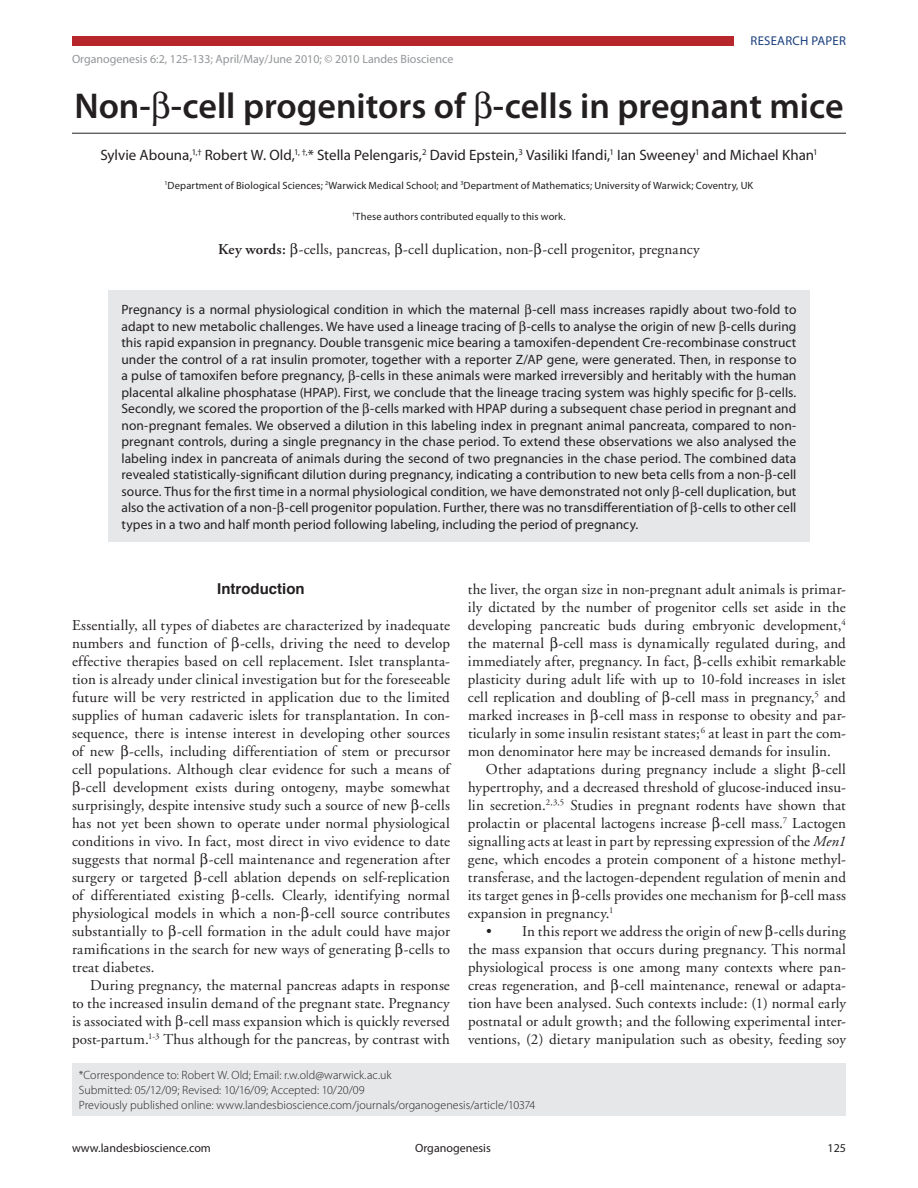
<style>
.page{position:relative;width:918px;height:1188px;background:#fff}
.page>*{position:absolute;margin:0;border:0;box-sizing:border-box;transform-origin:0 0}
.t1{font:600 36px "Myriad Pro";color:#231f20}
.t2{font:15px/18px "Adobe Garamond";letter-spacing:.01em;color:#231f20;text-align:justify}
.t3{font:15px "Myriad Pro";color:#231f20}
.t4{font:700 15px "Helvetica";color:#231f20}
.t5{font:13.5px/16.5px "Myriad Pro";letter-spacing:.005em;color:#231f20;text-align:justify}
.t6{font:12.75px "Myriad Pro";letter-spacing:.02em;color:#193f7c}
.t7{font:300 12px/15px "Myriad Pro";letter-spacing:.005em;color:#231f20}
.t8{font:12px "Myriad Pro";color:#939598}
.t9{font:12px "Myriad Pro";color:#231f20}
.t10{font:10.5px "Myriad Pro";letter-spacing:.01em;color:#231f20}
.s1{font-weight:600}
.s2{font-style:italic}
</style>
<div class="page">
<div style="left:72px;top:36px;width:662px;height:10px;background:#b7262b"></div>
<div style="left:72px;top:1064px;width:774px;height:52px;background:#e6e7e9"></div>
<hr style="left:72px;top:133px;width:774px;height:1px;background:#231f20">
<div style="left:108px;top:290px;width:702px;height:252px;background:#e6e7e9"></div>
<p class="t8" style="left:72px;top:52px;width:383px">Organogenesis 6:2, 125-133; April/May/June 2010; © 2010 Landes Bioscience</p>
<p class="t6" style="left:751px;top:33px;width:94px">Research Paper</p>
<h1 class="t1" style="left:74px;top:83px;width:771px">Non- -cell progenitors of -cells in pregnant mice</h1>
<p class="t3" style="left:100px;top:146px;width:719px">Sylvie Abouna,<sup>1,†</sup> Robert W. Old,<sup>1,</sup> <sup>†,</sup>* Stella Pelengaris,<sup>2</sup> David Epstein,<sup>3</sup> Vasiliki Ifandi,<sup>1</sup> Ian Sweeney<sup>1</sup> and Michael Khan<sup>1</sup></p>
<p class="t10" style="left:165px;top:179px;width:590px"><sup>1</sup>Department of Biological Sciences; <sup>2</sup>Warwick Medical School; and <sup>3</sup>Department of Mathematics; University of Warwick; Coventry, UK</p>
<p class="t10" style="left:352px;top:210px;width:215px"><sup>†</sup>These authors contributed equally to this work.</p>
<p class="t2" style="left:218px;top:241px;width:483px"><span class="s1">Key words:</span> -cells, pancreas, -cell duplication, non- -cell progenitor, pregnancy</p>
<p class="t5" style="left:121px;top:301px;width:676px">Pregnancy is a normal physiological condition in which the maternal -cell mass increases rapidly about two-fold to adapt to new metabolic challenges. We have used a lineage tracing of -cells to analyse the origin of new -cells during this rapid expansion in pregnancy. Double transgenic mice bearing a tamoxifen-dependent Cre-recombinase construct under the control of a rat insulin promoter, together with a reporter Z/AP gene, were generated. Then, in response to a pulse of tamoxifen before pregnancy, -cells in these animals were marked irreversibly and heritably with the human placental alkaline phosphatase (HPAP). First, we conclude that the lineage tracing system was highly specific for -cells.<br>Secondly, we scored the proportion of the -cells marked with HPAP during a subsequent chase period in pregnant and non-pregnant females. We observed a dilution in this labeling index in pregnant animal pancreata, compared to non&shy;pregnant controls, during a single pregnancy in the chase period. To extend these observations we also analysed the labeling index in pancreata of animals during the second of two pregnancies in the chase period. The combined data revealed statistically-significant dilution during pregnancy, indicating a contribution to new beta cells from a non- -cell source. Thus for the first time in a normal physiological condition, we have demonstrated not only -cell duplication, but also the activation of a non- -cell progenitor population. Further, there was no transdifferentiation of -cells to other cell types in a two and half month period following labeling, including the period of pregnancy.</p>
<p class="t4" style="left:217px;top:577px;width:89px">Introduction</p>
<p class="t2" style="left:72px;top:617px;width:379px">Essentially, all types of diabetes are characterized by inadequate</p>
<p class="t2" style="left:72px;top:635px;width:379px">numbers and function of -cells, driving the need to develop</p>
<p class="t2" style="left:72px;top:653px;width:379px">effective therapies based on cell replacement. Islet transplanta-</p>
<p class="t2" style="left:72px;top:671px;width:379px">tion is already under clinical investigation but for the foreseeable</p>
<p class="t2" style="left:72px;top:689px;width:379px">future will be very restricted in application due to the limited</p>
<p class="t2" style="left:72px;top:707px;width:379px">supplies of human cadaveric islets for transplantation. In con-</p>
<p class="t2" style="left:72px;top:725px;width:379px">sequence, there is intense interest in developing other sources</p>
<p class="t2" style="left:72px;top:743px;width:379px">of new -cells, including differentiation of stem or precursor</p>
<p class="t2" style="left:72px;top:761px;width:379px">cell populations. Although clear evidence for such a means of</p>
<p class="t2" style="left:81px;top:779px;width:371px">-cell development exists during ontogeny, maybe somewhat</p>
<p class="t2" style="left:72px;top:797px;width:379px">surprisingly, despite intensive study such a source of new -cells</p>
<p class="t2" style="left:72px;top:815px;width:379px">has not yet been shown to operate under normal physiological</p>
<p class="t2" style="left:72px;top:833px;width:379px">conditions in vivo. In fact, most direct in vivo evidence to date</p>
<p class="t2" style="left:72px;top:851px;width:379px">suggests that normal -cell maintenance and regeneration after</p>
<p class="t2" style="left:72px;top:869px;width:379px">surgery or targeted -cell ablation depends on self-replication</p>
<p class="t2" style="left:72px;top:887px;width:379px">of differentiated existing -cells. Clearly, identifying normal</p>
<p class="t2" style="left:72px;top:905px;width:379px">physiological models in which a non- -cell source contributes</p>
<p class="t2" style="left:72px;top:923px;width:379px">substantially to -cell formation in the adult could have major</p>
<p class="t2" style="left:72px;top:941px;width:379px">ramifications in the search for new ways of generating -cells to</p>
<p class="t2" style="left:72px;top:959px;width:84px">treat diabetes.</p>
<p class="t2" style="left:90px;top:977px;width:361px">During pregnancy, the maternal pancreas adapts in response</p>
<p class="t2" style="left:72px;top:995px;width:379px">to the increased insulin demand of the pregnant state. Pregnancy</p>
<p class="t2" style="left:72px;top:1013px;width:379px">is associated with -cell mass expansion which is quickly reversed</p>
<p class="t2" style="left:72px;top:1031px;width:379px">post-partum.<sup>1-3</sup> Thus although for the pancreas, by contrast with</p>
<p class="t2" style="left:468px;top:581px;width:379px">the liver, the organ size in non-pregnant adult animals is primar&shy;ily dictated by the number of progenitor cells set aside in the developing pancreatic buds during embryonic development,<sup>4 </sup>the maternal -cell mass is dynamically regulated during, and immediately after, pregnancy. In fact, -cells exhibit remarkable plasticity during adult life with up to 10-fold increases in islet cell replication and doubling of -cell mass in pregnancy,<sup>5</sup> and marked increases in -cell mass in response to obesity and par&shy;ticularly in some insulin resistant states;<sup>6</sup> at least in part the com&shy;mon denominator here may be increased demands for insulin.</p>
<p class="t2" style="left:468px;top:761px;width:379px;text-indent:18px">Other adaptations during pregnancy include a slight -cell hypertrophy, and a decreased threshold of glucose-induced insu&shy;lin secretion.<sup>2,3,5</sup> Studies in pregnant rodents have shown that prolactin or placental lactogens increase -cell mass.<sup>7</sup> Lactogen signalling acts at least in part by repressing expression of the <span class="s2">Men1 </span>gene, which encodes a protein component of a histone methyl&shy;transferase, and the lactogen-dependent regulation of menin and its target genes in -cells provides one mechanism for -cell mass expansion in pregnancy.<sup>1</sup></p>
<p class="t2" style="left:468px;top:923px;width:379px;text-indent:18px">• In this report we address the origin of new -cells during the mass expansion that occurs during pregnancy. This normal physiological process is one among many contexts where pan&shy;creas regeneration, and -cell maintenance, renewal or adapta&shy;tion have been analysed. Such contexts include: (1) normal early postnatal or adult growth; and the following experimental inter&shy;ventions, (2) dietary manipulation such as obesity, feeding soy</p>
<p class="t7" style="left:79px;top:1068px;width:458px">*Correspondence to: Robert W. Old; Email: r.w.old@warwick.ac.uk<br>Submitted: 05/12/09; Revised: 10/16/09; Accepted: 10/20/09<br>Previously published online: www.landesbioscience.com/journals/organogenesis/article/10374</p>
<p class="t9" style="left:72px;top:1141px;width:140px">www.landesbioscience.com</p>
<p class="t9" style="left:415px;top:1141px;width:77px">Organogenesis</p>
<p class="t9" style="left:828px;top:1141px;width:20px">125</p>
</div>
